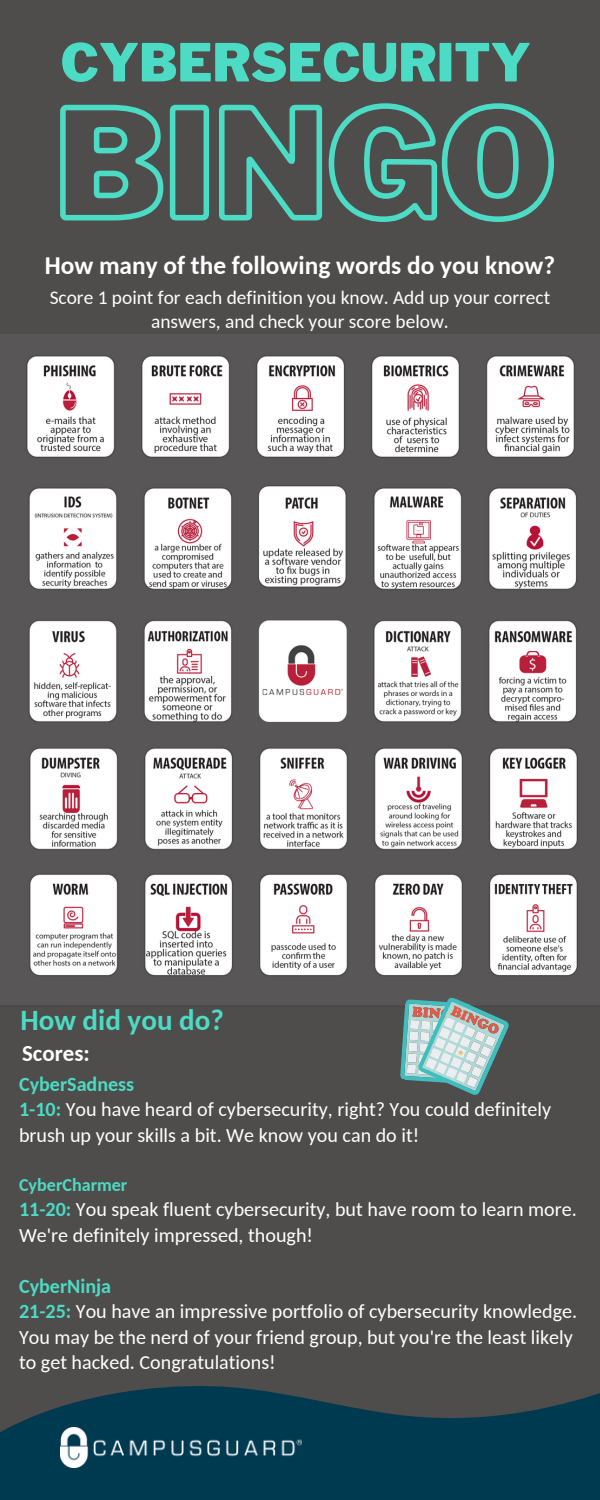
<style>
.page{position:relative;width:600px;height:1500px;background:#4f4c4c}
.page>*{position:absolute;margin:0;border:0;box-sizing:border-box;transform-origin:0 0}
.t1{font:900 52px "Libre Franklin";color:#4cdbc4}
.t2{font:700 29.1px "Carlito";color:#4cdbc4}
.t3{font:700 25.4px "Carlito";color:#fff}
.t4{font:700 22.9px "Carlito";color:#fff}
.t5{font:20.1px/25.5px "Carlito";color:#fff}
.t6{font:19.4px/24.8px "Carlito";color:#fff;text-align:center}
.t7{font:700 18.1px "Carlito";color:#4cdbc4}
.s1{font-weight:700;color:#4cdbc4}
</style>
<div class="page">
<svg style="left:0;top:1386px;width:600px;height:114px;fill:#003a50"></svg>
<img style="left:60px;top:1427px;width:242px;height:42px">
<img style="left:0;top:335px;width:600px;height:668px">
<svg style="left:387px;top:989px;width:125px;height:106px"></svg>
<svg style="left:60px;top:103px;width:494px;height:119px"></svg>
<h1 class="t1" style="left:61px;top:31px;width:472px">CYBERSECURITY</h1>
<p class="t3" style="left:45px;top:255px;width:512px">How many of the following words do you know?</p>
<p class="t6" style="left:50px;top:286px;width:502px">Score 1 point for each definition you know. Add up your correct answers, and check your score below.</p>
<h2 class="t2" style="left:20px;top:1008px;width:205px">How did you do?</h2>
<p class="t4" style="left:22px;top:1043px;width:69px">Scores:</p>
<p class="t5" style="left:19px;top:1073px;width:534px"><span class="s1">CyberSadness<br>1-10:</span> You have heard of cybersecurity, right? You could definitely brush up your skills a bit. We know you can do it!</p>
<p class="t7" style="left:19px;top:1178px;width:110px">CyberCharmer</p>
<p class="t5" style="left:19px;top:1198px;width:559px"><span class="s1">11-20:</span> You speak fluent cybersecurity, but have room to learn more.<br>We're definitely impressed, though!</p>
<p class="t5" style="left:19px;top:1275px;width:560px"><span class="s1">CyberNinja<br>21-25:</span> You have an impressive portfolio of cybersecurity knowledge.<br>You may be the nerd of your friend group, but you're the least likely to get hacked. Congratulations!</p>
</div>
